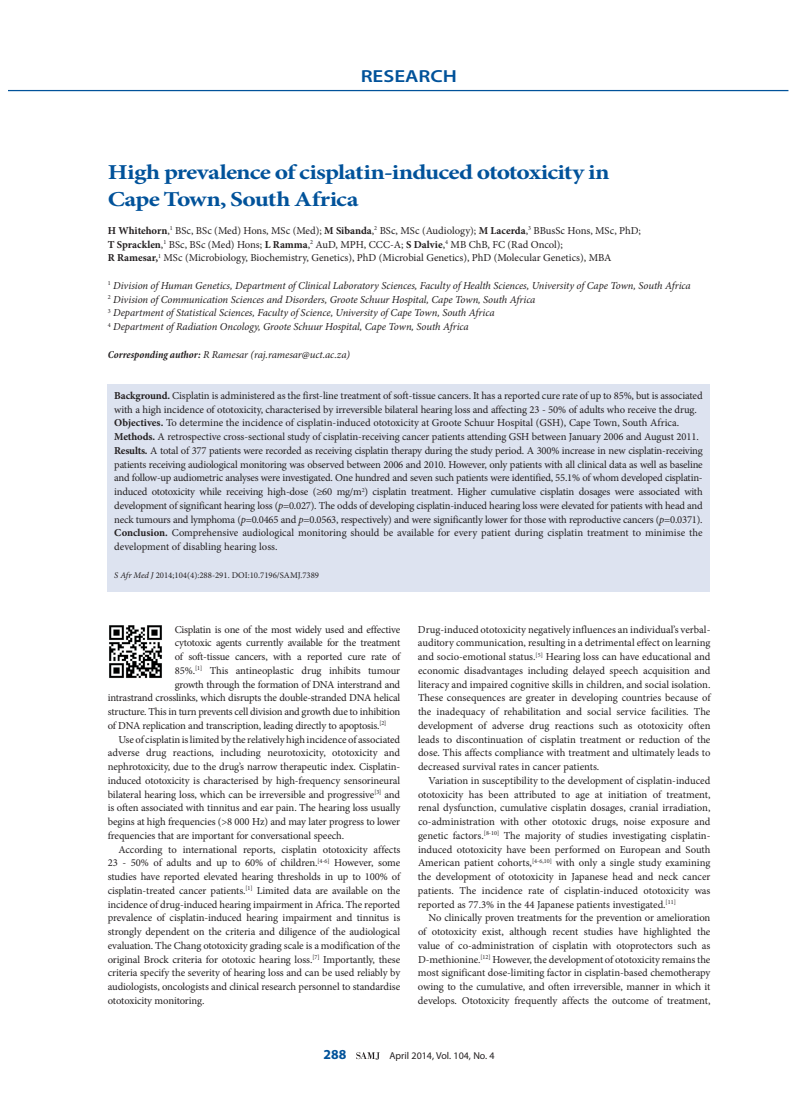
<style>
.page{position:relative;width:797px;height:1105px;background:#fff}
.page>*{position:absolute;margin:0;border:0;box-sizing:border-box;transform-origin:0 0}
.t1{font:700 21.25px/27.5px "Minion Pro";letter-spacing:-.03em;color:#01529a;scale:1.2 1}
.t2{font:600 17.5px "Myriad Pro";color:#01529a;scale:1.2 1}
.t3{font:700 13.75px "Myriad Pro";color:#01529a}
.t4{font:10.62px/13.8px "Minion Pro";letter-spacing:-.015em;color:#231f20;text-align:justify}
.t5{font:italic 10.62px/13.8px "Minion Pro";letter-spacing:-.005em;color:#231f20}
.t6{font:10px "Myriad Pro";color:#231f20}
.t7{font:8.75px "Minion Pro";color:#231f20}
.s1{font-weight:700}
.s2{font-weight:700;font-stretch:condensed}
.s3{font-style:italic}
</style>
<div class="page">
<hr style="left:9px;top:90px;width:779px;height:1px;background:#01529a">
<svg style="left:356px;top:1052px;width:24px;height:8px"></svg>
<div style="left:107px;top:384px;width:602px;height:207px;background:#dde3f0"></div>
<img style="left:109px;top:625px;width:53px;height:53px">
<h2 class="t2" style="left:360px;top:65px;width:82px">RESEARCH</h2>
<h1 class="t1" style="left:108px;top:158px;width:419px">High prevalence of cisplatin-induced ototoxicity in<br>Cape Town, South Africa</h1>
<p class="t4" style="left:108px;top:224px;width:534px;text-align:left"><span class="s1">H Whitehorn</span>,<sup>1</sup> BSc, BSc (Med) Hons, MSc (Med); <span class="s1">M Sibanda</span>,<sup>2</sup> BSc, MSc (Audiology); <span class="s1">M Lacerda</span>,<sup>3</sup> BBusSc Hons, MSc, PhD;<br><span class="s1">T Spracklen</span>,<sup>1</sup> BSc, BSc (Med) Hons; <span class="s1">L Ramma</span>,<sup>2</sup> AuD, MPH, CCC-A; <span class="s1">S Dalvie</span>,<sup>4</sup> MB ChB, FC (Rad Oncol);<br><span class="s1">R Ramesar,</span><sup>1</sup> MSc (Microbiology, Biochemistry, Genetics), PhD (Microbial Genetics), PhD (Molecular Genetics), MBA</p>
<p class="t5" style="left:108px;top:278px;width:584px"><sup>1</sup> Division of Human Genetics, Department of Clinical Laboratory Sciences, Faculty of Health Sciences, University of Cape Town, South Africa <sup>2</sup> Division of Communication Sciences and Disorders, Groote Schuur Hospital, Cape Town, South Africa<br><sup>3</sup> Department of Statistical Sciences, Faculty of Science, University of Cape Town, South Africa<br><sup>4</sup> Department of Radiation Oncology, Groote Schuur Hospital, Cape Town, South Africa</p>
<p class="t5" style="left:108px;top:347px;width:244px"><span class="s2">Corresponding author:</span> R Ramesar (raj.ramesar@uct.ac.za)</p>
<p class="t4" style="left:114px;top:389px;width:590px;text-align:left"><span class="s1">Background.</span> Cisplatin is administered as the first-line treatment of soft-tissue cancers. It has a reported cure rate of up to 85%, but is associated with a high incidence of ototoxicity, characterised by irreversible bilateral hearing loss and affecting 23 - 50% of adults who receive the drug.<br><span class="s1">Objectives.</span> To determine the incidence of cisplatin-induced ototoxicity at Groote Schuur Hospital (GSH), Cape Town, South Africa.<br><span class="s1">Methods.</span> A retrospective cross-sectional study of cisplatin-receiving cancer patients attending GSH between January 2006 and August 2011.<br><span class="s1">Results.</span> A total of 377 patients were recorded as receiving cisplatin therapy during the study period. A 300% increase in new cisplatin-receiving patients receiving audiological monitoring was observed between 2006 and 2010. However, only patients with all clinical data as well as baseline and follow-up audiometric analyses were investigated. One hundred and seven such patients were identified, 55.1% of whom developed cisplatin&shy;induced ototoxicity while receiving high-dose (≥60 mg/m<sup>2</sup>) cisplatin treatment. Higher cumulative cisplatin dosages were associated with development of significant hearing loss (<span class="s3">p</span>=0.027). The odds of developing cisplatin-induced hearing loss were elevated for patients with head and neck tumours and lymphoma (<span class="s3">p</span>=0.0465 and <span class="s3">p</span>=0.0563, respectively) and were significantly lower for those with reproductive cancers (<span class="s3">p</span>=0.0371).<br><span class="s1">Conclusion.</span> Comprehensive audiological monitoring should be available for every patient during cisplatin treatment to minimise the development of disabling hearing loss.</p>
<p class="t7" style="left:114px;top:569px;width:206px"><span class="s3">S Afr Med J</span> 2014;104(4):288-291. DOI:10.7196/SAMJ.7389</p>
<p class="t4" style="left:175px;top:622px;width:227px">Cisplatin is one of the most widely used and effective</p>
<p class="t4" style="left:175px;top:636px;width:227px">cytotoxic agents currently available for the treatment</p>
<p class="t4" style="left:175px;top:650px;width:227px">of soft-tissue cancers, with a reported cure rate of</p>
<p class="t4" style="left:175px;top:664px;width:227px">85%.<sup>[1]</sup> This antineoplastic drug inhibits tumour</p>
<p class="t4" style="left:175px;top:677px;width:227px">growth through the formation of DNA interstrand and</p>
<p class="t4" style="left:108px;top:691px;width:294px">intrastrand crosslinks, which disrupts the double-stranded DNA helical</p>
<p class="t4" style="left:108px;top:705px;width:294px">structure. This in turn prevents cell division and growth due to inhibition</p>
<p class="t4" style="left:108px;top:719px;width:280px">of DNA replication and transcription, leading directly to apoptosis.<sup>[2]</sup></p>
<p class="t4" style="left:118px;top:732px;width:283px">Use of cisplatin is limited by the relatively high incidence of associated</p>
<p class="t4" style="left:108px;top:746px;width:294px">adverse drug reactions, including neurotoxicity, ototoxicity and</p>
<p class="t4" style="left:108px;top:760px;width:294px">nephrotoxicity, due to the drug’s narrow therapeutic index. Cisplatin-</p>
<p class="t4" style="left:108px;top:774px;width:294px">induced ototoxicity is characterised by high-frequency sensorineural</p>
<p class="t4" style="left:108px;top:787px;width:294px">bilateral hearing loss, which can be irreversible and progressive<sup>[3]</sup> and</p>
<p class="t4" style="left:108px;top:801px;width:294px">is often associated with tinnitus and ear pain. The hearing loss usually</p>
<p class="t4" style="left:108px;top:815px;width:294px">begins at high frequencies (&gt;8 000 Hz) and may later progress to lower</p>
<p class="t4" style="left:108px;top:829px;width:238px">frequencies that are important for conversational speech.</p>
<p class="t4" style="left:118px;top:842px;width:283px">According to international reports, cisplatin ototoxicity affects</p>
<p class="t4" style="left:108px;top:856px;width:294px">23 - 50% of adults and up to 60% of children.<sup>[4-6]</sup> However, some</p>
<p class="t4" style="left:108px;top:870px;width:294px">studies have reported elevated hearing thresholds in up to 100% of</p>
<p class="t4" style="left:108px;top:884px;width:294px">cisplatin-treated cancer patients.<sup>[1]</sup> Limited data are available on the</p>
<p class="t4" style="left:108px;top:897px;width:294px">incidence of drug-induced hearing impairment in Africa. The reported</p>
<p class="t4" style="left:108px;top:911px;width:294px">prevalence of cisplatin-induced hearing impairment and tinnitus is</p>
<p class="t4" style="left:108px;top:925px;width:294px">strongly dependent on the criteria and diligence of the audiological</p>
<p class="t4" style="left:108px;top:939px;width:294px">evaluation. The Chang ototoxicity grading scale is a modification of the</p>
<p class="t4" style="left:108px;top:952px;width:294px">original Brock criteria for ototoxic hearing loss.<sup>[7]</sup> Importantly, these</p>
<p class="t4" style="left:108px;top:966px;width:294px">criteria specify the severity of hearing loss and can be used reliably by</p>
<p class="t4" style="left:108px;top:980px;width:294px">audiologists, oncologists and clinical research personnel to standardise</p>
<p class="t4" style="left:108px;top:994px;width:98px">ototoxicity monitoring.</p>
<p class="t4" style="left:418px;top:622px;width:294px">Drug-induced ototoxicity negatively influences an individual’s verbal&shy;auditory communication, resulting in a detrimental effect on learning and socio-emotional status.<sup>[5]</sup> Hearing loss can have educational and economic disadvantages including delayed speech acquisition and literacy and impaired cognitive skills in children, and social isolation.<br>These consequences are greater in developing countries because of the inadequacy of rehabilitation and social service facilities. The development of adverse drug reactions such as ototoxicity often leads to discontinuation of cisplatin treatment or reduction of the dose. This affects compliance with treatment and ultimately leads to decreased survival rates in cancer patients.</p>
<p class="t4" style="left:418px;top:774px;width:294px;text-indent:11px">Variation in susceptibility to the development of cisplatin-induced ototoxicity has been attributed to age at initiation of treatment, renal dysfunction, cumulative cisplatin dosages, cranial irradiation, co-administration with other ototoxic drugs, noise exposure and genetic factors.<sup>[8-10]</sup> The majority of studies investigating cisplatin&shy;induced ototoxicity have been performed on European and South American patient cohorts,<sup>[4-6,10]</sup> with only a single study examining the development of ototoxicity in Japanese head and neck cancer patients. The incidence rate of cisplatin-induced ototoxicity was reported as 77.3% in the 44 Japanese patients investigated.<sup>[11]</sup></p>
<p class="t4" style="left:418px;top:911px;width:294px;text-indent:11px">No clinically proven treatments for the prevention or amelioration of ototoxicity exist, although recent studies have highlighted the value of co-administration of cisplatin with otoprotectors such as D-methionine.<sup>[12]</sup> However, the development of ototoxicity remains the most significant dose-limiting factor in cisplatin-based chemotherapy owing to the cumulative, and often irreversible, manner in which it develops. Ototoxicity frequently affects the outcome of treatment,</p>
<p class="t3" style="left:323px;top:1045px;width:24px">288</p>
<p class="t6" style="left:389px;top:1049px;width:107px">April 2014, Vol. 104, No. 4</p>
</div>
